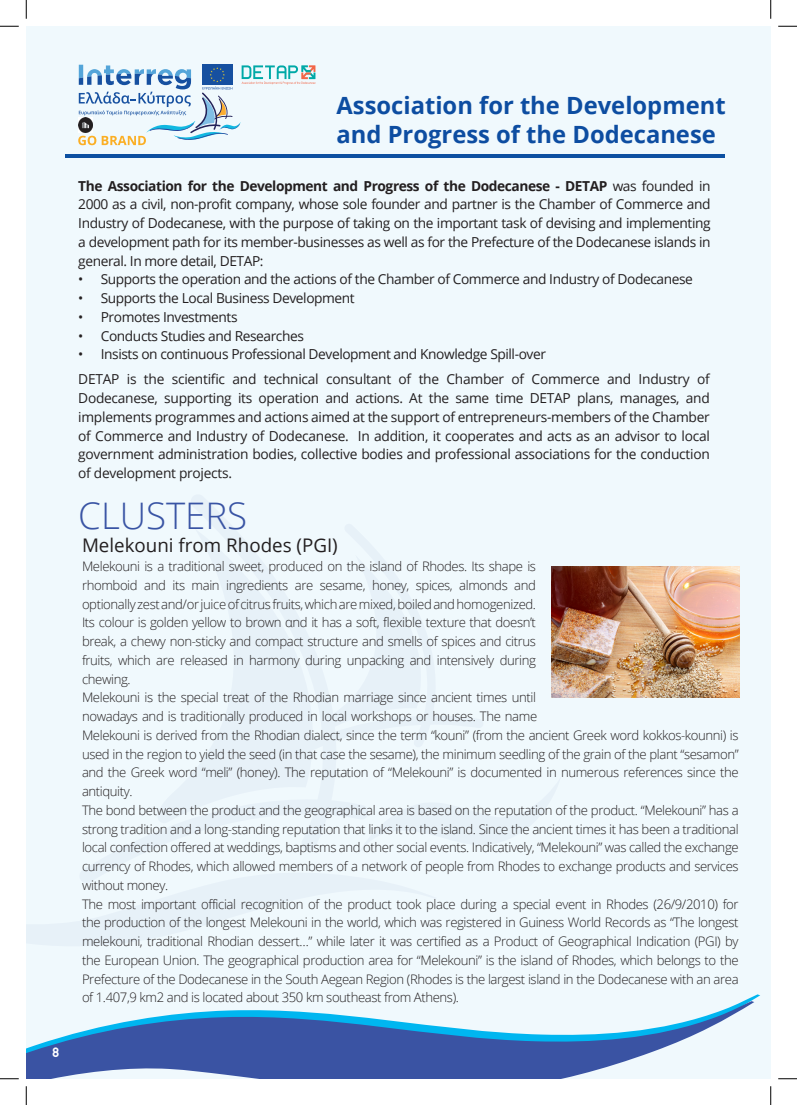
<style>
.page{position:relative;width:797px;height:1105px;background:#fff}
.page>*{position:absolute;margin:0;border:0;box-sizing:border-box;transform-origin:0 0}
.t1{font:300 36.62px "Open Sans";color:#3954a4}
.t2{font:700 23.75px/28.5px "Open Sans";color:#0d4da1}
.t3{font:18.75px "Open Sans";color:#231f20}
.t4{font:13.75px/18.8px "Open Sans";letter-spacing:-.03em;color:#231f20;text-align:justify}
.t5{font:700 13.75px "PF Din Text";color:#fff}
.t6{font:300 13.12px/18.8px "Open Sans";letter-spacing:-.03em;color:#231f20}
.s1{font-weight:700}
</style>
<div class="page">
<div style="left:26px;top:26px;width:744px;height:1053px;background:#f0f9fd"></div>
<hr style="left:65px;top:154px;width:659px;height:3px;background:#0d50a1">
<svg style="left:78px;top:65px;width:237px;height:80px"></svg>
<img style="left:551px;top:567px;width:188px;height:131px">
<svg style="left:26px;top:1001px;width:728px;height:78px"></svg>
<svg style="left:0;top:25px;width:19px;height:2px"></svg>
<svg style="left:778px;top:25px;width:19px;height:2px"></svg>
<svg style="left:0;top:1078px;width:19px;height:1px"></svg>
<svg style="left:778px;top:1078px;width:19px;height:1px"></svg>
<svg style="left:25px;top:0;width:2px;height:19px"></svg>
<svg style="left:25px;top:1086px;width:2px;height:19px"></svg>
<svg style="left:770px;top:0;width:1px;height:19px"></svg>
<svg style="left:770px;top:1086px;width:1px;height:19px"></svg>
<p class="t5" style="left:52px;top:1045px;width:8px">8</p>
<h2 class="t2" style="left:336px;top:91px;width:390px">Association for the Development and Progress of the Dodecanese</h2>
<p class="t4" style="left:78px;top:176px;width:634px"><span class="s1">The Association for the Development and Progress of the Dodecanese - DETAP</span> was founded in 2000 as a civil, non-profit company, whose sole founder and partner is the Chamber of Commerce and Industry of Dodecanese, with the purpose of taking on the important task of devising and implementing a development path for its member-businesses as well as for the Prefecture of the Dodecanese islands in general. In more detail, DETAP:</p>
<p class="t4" style="left:78px;top:270px;width:616px">• Supports the operation and the actions of the Chamber of Commerce and Industry of Dodecanese</p>
<p class="t4" style="left:78px;top:288px;width:278px">• Supports the Local Business Development</p>
<p class="t4" style="left:78px;top:307px;width:161px">• Promotes Investments</p>
<p class="t4" style="left:78px;top:326px;width:227px">• Conducts Studies and Researches</p>
<p class="t4" style="left:78px;top:342px;width:633px;line-height:25px">• Insists on continuous Professional Development and Knowledge Spill-over<br>DETAP is the scientific and technical consultant of the Chamber of Commerce and Industry of</p>
<p class="t4" style="left:78px;top:388px;width:633px">Dodecanese, supporting its operation and actions. At the same time DETAP plans, manages, and implements programmes and actions aimed at the support of entrepreneurs-members of the Chamber of Commerce and Industry of Dodecanese. In addition, it cooperates and acts as an advisor to local government administration bodies, collective bodies and professional associations for the conduction of development projects.</p>
<h1 class="t1" style="left:78px;top:491px;width:170px">CLUSTERS</h1>
<h3 class="t3" style="left:82px;top:533px;width:257px">Melekouni from Rhodes (PGI)</h3>
<p class="t6" style="left:82px;top:556px;width:658px">Melekouni is a traditional sweet, produced on the island of Rhodes. Its shape is<br>rhomboid and its main ingredients are sesame, honey, spices, almonds and<br>optionally zest and/or juice of citrus fruits, which are mixed, boiled and homogenized.<br>Its colour is golden yellow to brown αnd it has a soft, flexible texture that doesn’t<br>break, a chewy non-sticky and compact structure and smells of spices and citrus<br>fruits, which are released in harmony during unpacking and intensively during<br>chewing.<br>Melekouni is the special treat of the Rhodian marriage since ancient times until<br>nowadays and is traditionally produced in local workshops or houses. The name<br>Melekouni is derived from the Rhodian dialect, since the term “kouni” (from the ancient Greek word kokkos-kounni) is used in the region to yield the seed (in that case the sesame), the minimum seedling of the grain of the plant “sesamon” and the Greek word “meli” (honey). The reputation of “Melekouni” is documented in numerous references since the antiquity.<br>The bond between the product and the geographical area is based on the reputation of the product. “Melekouni” has a strong tradition and a long-standing reputation that links it to the island. Since the ancient times it has been a traditional local confection offered at weddings, baptisms and other social events. Indicatively, “Melekouni” was called the exchange currency of Rhodes, which allowed members of a network of people from Rhodes to exchange products and services without money.<br>The most important official recognition of the product took place during a special event in Rhodes (26/9/2010) for the production of the longest Melekouni in the world, which was registered in Guiness World Records as “The longest melekouni, traditional Rhodian dessert…” while later it was certified as a Product of Geographical Indication (PGI) by the European Union. The geographical production area for “Melekouni” is the island of Rhodes, which belongs to the Prefecture of the Dodecanese in the South Aegean Region (Rhodes is the largest island in the Dodecanese with an area of 1.407,9 km2 and is located about 350 km southeast from Athens).</p>
</div>
